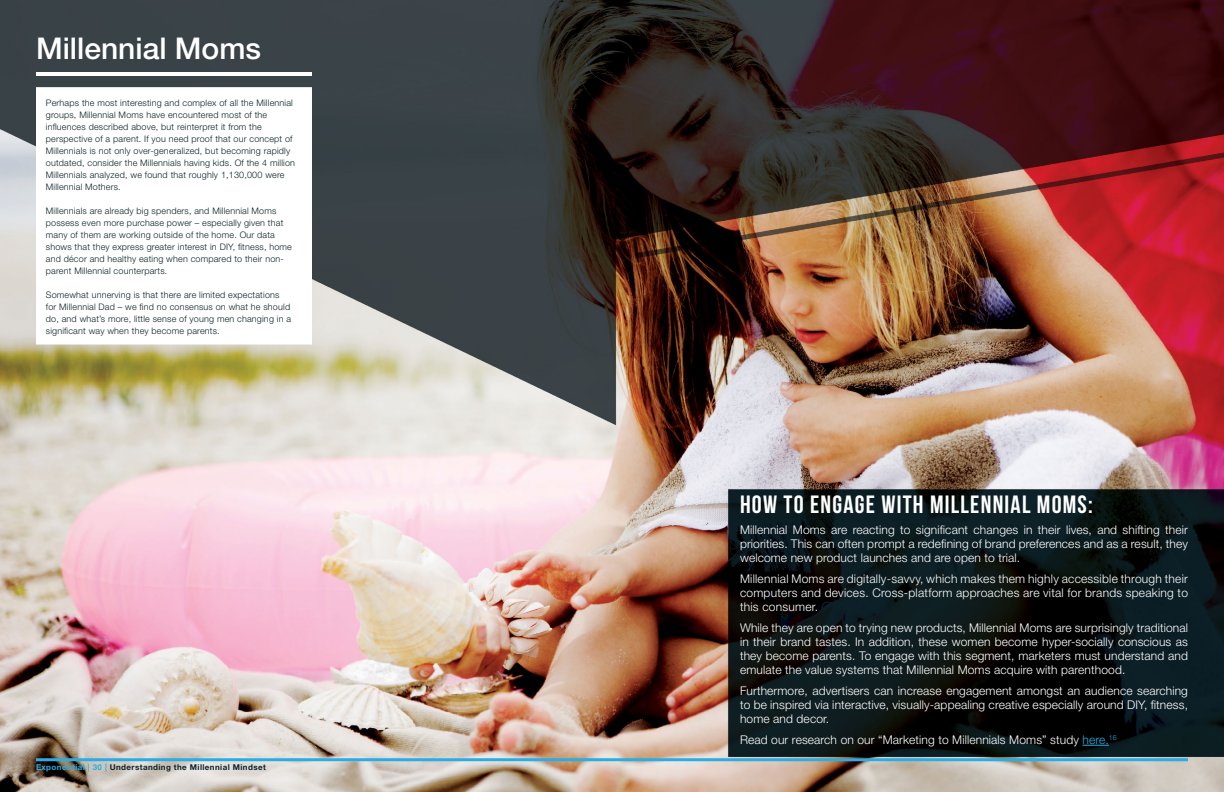
<style>
.page{position:relative;width:1224px;height:792px;background:#fff}
.page>*{position:absolute;margin:0;border:0;box-sizing:border-box;transform-origin:0 0}
.t1{font:500 30px "Helvetica Neue";color:#fff}
.t2{font:25px "Bebas Neue";letter-spacing:.05em;color:#fff}
.t3{font:300 12px/14px "Helvetica Neue";letter-spacing:.01em;color:#fff;text-align:justify}
.t4{font:300 9px/12px "Helvetica Neue";letter-spacing:.02em;color:#0d2228}
.t5{font:700 8px "Helvetica Neue";letter-spacing:.05em;color:#0d2228}
.s1{color:#29ade4}
</style>
<div class="page">
<img style="left:0;top:0;width:1224px;height:792px">
<div style="left:36px;top:87px;width:276px;height:257px;background:#fff;border:1px solid #fff"></div>
<hr style="left:36px;top:72px;width:276px;height:4px;background:#fff">
<svg style="left:1083px;top:745px;width:26px;height:1px"></svg>
<hr style="left:36px;top:758px;width:1152px;height:3px;background:#29ade4">
<h1 class="t1" style="left:36px;top:31px;width:227px">Millennial Moms</h1>
<p class="t4" style="left:46px;top:96px;width:251px">Perhaps the most interesting and complex of all the Millennial groups, Millennial Moms have encountered most of the influences described above, but reinterpret it from the perspective of a parent. If you need proof that our concept of Millennials is not only over-generalized, but becoming rapidly outdated, consider the Millennials having kids. Of the 4 million Millennials analyzed, we found that roughly 1,130,000 were Millennial Mothers.</p>
<p class="t4" style="left:46px;top:204px;width:248px">Millennials are already big spenders, and Millennial Moms possess even more purchase power – especially given that many of them are working outside of the home. Our data shows that they express greater interest in DIY, fitness, home and décor and healthy eating when compared to their non&shy;parent Millennial counterparts.</p>
<p class="t4" style="left:46px;top:288px;width:247px">Somewhat unnerving is that there are limited expectations for Millennial Dad – we find no consensus on what he should do, and what’s more, little sense of young men changing in a significant way when they become parents.</p>
<p class="t5" style="left:36px;top:762px;width:231px"><span class="s1">Exponential | 30 |</span> Understanding the Millennial Mindset</p>
<h2 class="t2" style="left:740px;top:491px;width:354px">HOW TO ENGAGE WITH MILLENNIAL MOMS:</h2>
<p class="t3" style="left:740px;top:523px;width:450px">Millennial Moms are reacting to significant changes in their lives, and shifting their priorities. This can often prompt a redefining of brand preferences and as a result, they welcome new product launches and are open to trial.</p>
<p class="t3" style="left:740px;top:572px;width:450px">Millennial Moms are digitally-savvy, which makes them highly accessible through their computers and devices. Cross-platform approaches are vital for brands speaking to this consumer.</p>
<p class="t3" style="left:740px;top:621px;width:450px">While they are open to trying new products, Millennial Moms are surprisingly traditional in their brand tastes. In addition, these women become hyper-socially conscious as they become parents. To engage with this segment, marketers must understand and emulate the value systems that Millennial Moms acquire with parenthood.</p>
<p class="t3" style="left:740px;top:684px;width:450px">Furthermore, advertisers can increase engagement amongst an audience searching to be inspired via interactive, visually-appealing creative especially around DIY, fitness, home and decor.</p>
<p class="t3" style="left:740px;top:733px;width:378px">Read our research on our “Marketing to Millennials Moms” study <span class="s1">here.</span><sup>16</sup></p>
</div>
